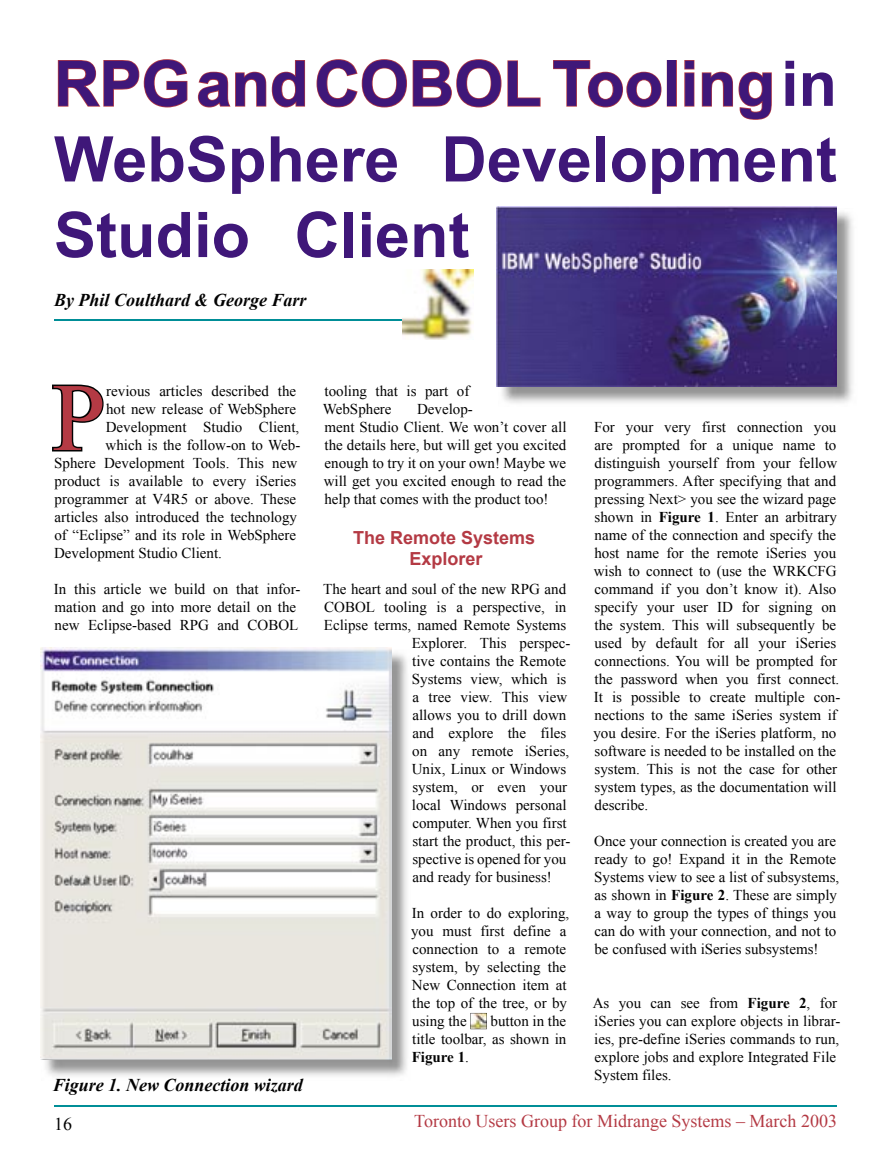
<style>
.page{position:relative;width:891px;height:1161px;background:#fff}
.page>*{position:absolute;margin:0;border:0;box-sizing:border-box;transform-origin:0 0}
.t1{font:96.6px "Times New Roman";color:#b43a44}
.t2{font:700 63px/75.6px "Arial";color:#3f1779;text-align:justify}
.t3{font:italic 700 18px "Times New Roman";color:#020202}
.t4{font:18px "Times New Roman";color:#b43a44}
.t5{font:700 18px/21.6px "Arial";color:#b43a44;text-align:center}
.t6{font:18px "Times New Roman";color:#020202}
.t7{font:15px/18px "Times New Roman";color:#020202}
.s1{font-weight:700}
</style>
<div class="page">
<hr style="left:54px;top:1106px;width:783px;height:1px;background:#008e97">
<img style="left:498px;top:208px;width:355px;height:195px">
<img style="left:497px;top:207px;width:339px;height:179px">
<hr style="left:54px;top:320px;width:416px;height:1px;background:#008e97">
<svg style="left:57px;top:59px;width:131px;height:49px"></svg>
<svg style="left:197px;top:60px;width:109px;height:48px"></svg>
<svg style="left:316px;top:59px;width:225px;height:49px"></svg>
<svg style="left:553px;top:60px;width:109px;height:48px"></svg>
<div style="left:667px;top:60px;width:10px;height:47px;border:2px solid #b43a44"></div>
<svg style="left:684px;top:60px;width:11px;height:47px"></svg>
<svg style="left:701px;top:71px;width:71px;height:49px"></svg>
<svg style="left:52px;top:384px;width:52px;height:68px"></svg>
<svg style="left:470px;top:1013px;width:17px;height:17px"></svg>
<img style="left:45px;top:649px;width:362px;height:427px">
<img style="left:40px;top:648px;width:351px;height:412px">
<img style="left:402px;top:270px;width:72px;height:70px">
<h2 class="t2" style="left:54px;top:48px;width:784px">RPG and COBOL Tooling in WebSphere Development Studio Client</h2>
<p class="t3" style="left:54px;top:287px;width:254px">By Phil Coulthard &amp; George Farr</p>
<h1 class="t1" style="left:52px;top:353px;width:55px">P</h1>
<p class="t7" style="left:106px;top:382px;width:191px">revious articles described the</p>
<p class="t7" style="left:106px;top:400px;width:192px">hot new release of WebSphere</p>
<p class="t7" style="left:106px;top:418px;width:195px">Development Studio Client,</p>
<p class="t7" style="left:106px;top:436px;width:196px">which is the follow-on to Web-</p>
<p class="t7" style="left:54px;top:454px;width:244px">Sphere Development Tools. This new</p>
<p class="t7" style="left:55px;top:472px;width:243px">product is available to every iSeries</p>
<p class="t7" style="left:55px;top:490px;width:243px">programmer at V4R5 or above. These</p>
<p class="t7" style="left:55px;top:508px;width:244px">articles also introduced the technology</p>
<p class="t7" style="left:54px;top:526px;width:243px">of “Eclipse” and its role in WebSphere</p>
<p class="t7" style="left:54px;top:544px;width:169px">Development Studio Client.</p>
<p class="t7" style="left:54px;top:580px;width:248px">In this article we build on that infor&shy;mation and go into more detail on the new Eclipse-based RPG and COBOL</p>
<p class="t3" style="left:53px;top:1072px;width:251px">Figure 1. New Connection wizard</p>
<p class="t7" style="left:323px;top:382px;width:148px">tooling that is part of<br>WebSphere</p>
<p class="t7" style="left:324px;top:400px;width:244px;text-indent:93px">Develop-<br>ment Studio Client. We won’t cover all the details here, but will get you excited enough to try it on your own! Maybe we will get you excited enough to read the help that comes with the product too!</p>
<p class="t5" style="left:353px;top:527px;width:184px">The Remote Systems<br>Explorer</p>
<p class="t7" style="left:323px;top:580px;width:245px">The heart and soul of the new RPG and</p>
<p class="t7" style="left:324px;top:598px;width:244px">COBOL tooling is a perspective, in</p>
<p class="t7" style="left:324px;top:616px;width:244px">Eclipse terms, named Remote Systems</p>
<p class="t7" style="left:412px;top:634px;width:160px">Explorer. This perspec-</p>
<p class="t7" style="left:412px;top:652px;width:156px">tive contains the Remote</p>
<p class="t7" style="left:412px;top:670px;width:156px">Systems view, which is</p>
<p class="t7" style="left:412px;top:688px;width:156px">a tree view. This view</p>
<p class="t7" style="left:412px;top:706px;width:156px">allows you to drill down</p>
<p class="t7" style="left:412px;top:724px;width:155px">and explore the files</p>
<p class="t7" style="left:412px;top:742px;width:159px">on any remote iSeries,</p>
<p class="t7" style="left:412px;top:760px;width:156px">Unix, Linux or Windows</p>
<p class="t7" style="left:412px;top:778px;width:156px">system, or even your</p>
<p class="t7" style="left:412px;top:796px;width:156px">local Windows personal</p>
<p class="t7" style="left:412px;top:814px;width:156px">computer. When you first</p>
<p class="t7" style="left:412px;top:832px;width:160px">start the product, this per-</p>
<p class="t7" style="left:412px;top:850px;width:155px">spective is opened for you</p>
<p class="t7" style="left:412px;top:868px;width:141px">and ready for business!</p>
<p class="t7" style="left:411px;top:904px;width:160px">In order to do exploring, you must first define a connection to a remote system, by selecting the<br>New Connection item at the top of the tree, or by using the</p>
<p class="t7" style="left:412px;top:1012px;width:156px;text-align:justify;text-indent:79px">button in the title toolbar, as shown in <span class="s1">Figure 1</span>.</p>
<p class="t7" style="left:593px;top:418px;width:249px">For your very first connection you are prompted for a unique name to distinguish yourself from your fellow programmers. After specifying that and pressing Next&gt; you see the wizard page shown in <span class="s1">Figure 1</span>. Enter an arbitrary name of the connection and specify the host name for the remote iSeries you wish to connect to (use the WRKCFG command if you don’t know it). Also specify your user ID for signing on the system. This will subsequently be used by default for all your iSeries connections. You will be prompted for the password when you first connect.<br>It is possible to create multiple con&shy;nections to the same iSeries system if you desire. For the iSeries platform, no software is needed to be installed on the system. This is not the case for other system types, as the documentation will describe.</p>
<p class="t7" style="left:594px;top:832px;width:247px">Once your connection is created you are ready to go! Expand it in the Remote Systems view to see a list of subsystems, as shown in <span class="s1">Figure 2</span>. These are simply a way to group the types of things you can do with your connection, and not to be confused with iSeries subsystems!</p>
<p class="t7" style="left:593px;top:994px;width:249px">As you can see from <span class="s1">Figure 2</span>, for iSeries you can explore objects in librar&shy;ies, pre-define iSeries commands to run, explore jobs and explore Integrated File System files.</p>
<p class="t6" style="left:54px;top:1112px;width:19px">16</p>
<p class="t4" style="left:414px;top:1109px;width:424px">Toronto Users Group for Midrange Systems – March 2003</p>
</div>
